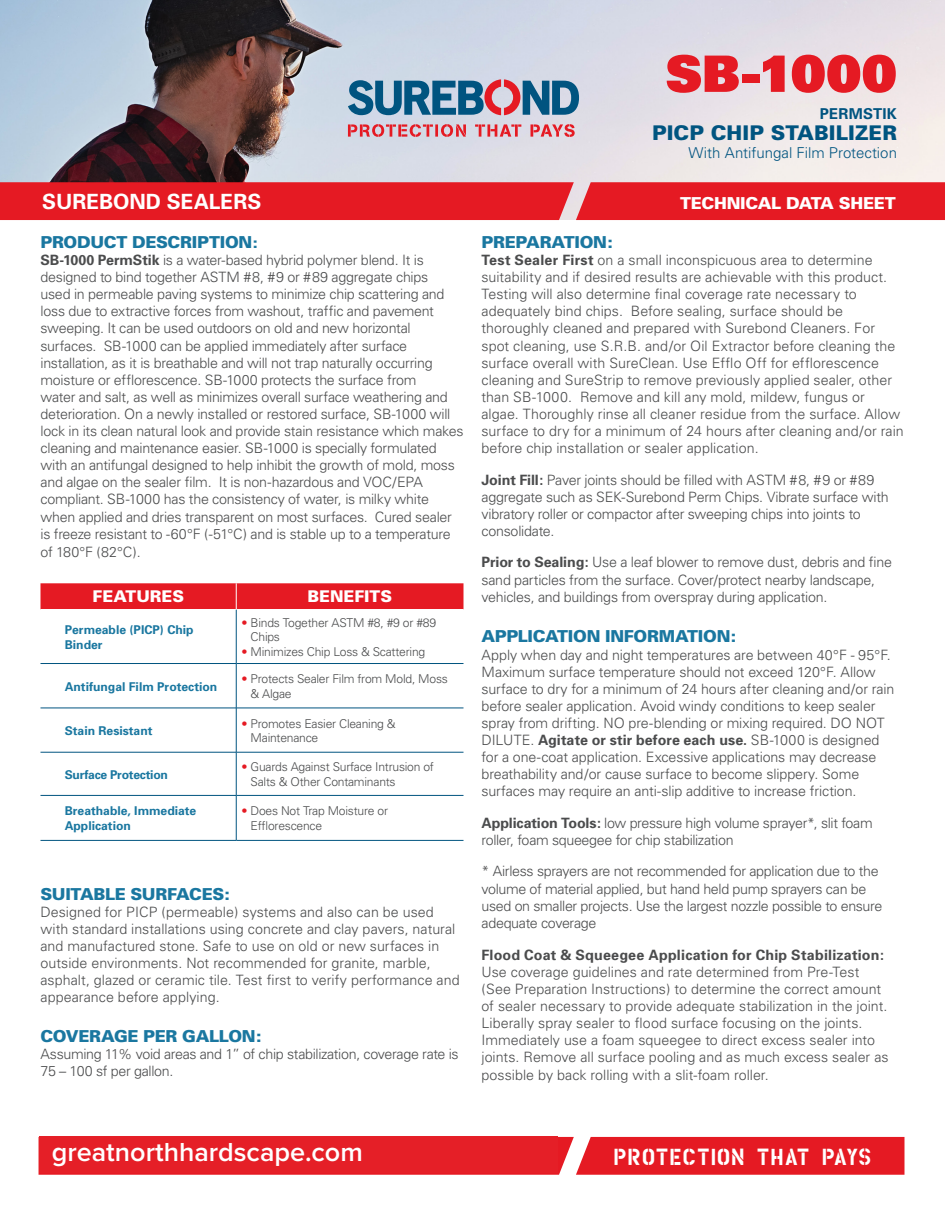
<style>
.page{position:relative;width:945px;height:1215px;background:#fff}
.page>*{position:absolute;margin:0;border:0;box-sizing:border-box;transform-origin:0 0}
.t1{font:900 50.25px "Univers";color:#e51a23}
.t2{font:600 27px "Proxima Nova";color:#fff}
.t3{font:22.5px "Housebroken Clean";color:#fff}
.t4{font:700 21px "Univers";color:#fff}
.t5{font:900 20.25px "Univers";letter-spacing:.005em;color:#005480}
.t6{font:700 18px "Univers";color:#fff}
.t7{font:900 16.5px "Univers";letter-spacing:-.015em;color:#1a77a0}
.t8{font:900 16.5px "Univers";letter-spacing:-.015em;color:#fff}
.t9{font:900 16.2px "Univers";color:#fff}
.t10{font:300 15px "Univers";color:#005480}
.t11{font:700 15px "Univers";letter-spacing:.01em;color:#005480}
.t12{font:300 14.25px/17.1px "Univers";letter-spacing:-.01em;color:#4b4c4d}
.t13{font:700 14.25px "Univers";letter-spacing:.015em;color:#4b4c4d}
.t14{font:300 12.15px/14.5px "Univers";letter-spacing:-.02em;color:#4b4c4d}
.t15{font:700 12.15px/14.5px "Univers";color:#1a77a0}
.t16{font:700 12.15px "Univers";letter-spacing:-.02em;color:#1a77a0}
.s1{font-size:15px}
.s2{font-weight:700}
.s3{color:#e51a23}
.s4{font-weight:300}
</style>
<div class="page">
<img style="left:0;top:0;width:945px;height:182px">
<div style="left:0;top:182px;width:945px;height:38px;background:#e51a23"></div>
<svg style="left:348px;top:79px;width:231px;height:36px;background:#6887a3"></svg>
<svg style="left:348px;top:124px;width:227px;height:13px;background:#dc8e99"></svg>
<svg style="left:39px;top:1137px;width:866px;height:38px;background:#e62830"></svg>
<hr style="left:40px;top:663px;width:196px;height:1px;background:#005480">
<hr style="left:236px;top:663px;width:228px;height:1px;background:#005480">
<hr style="left:40px;top:708px;width:196px;height:1px;background:#005480">
<hr style="left:236px;top:708px;width:228px;height:1px;background:#005480">
<hr style="left:40px;top:752px;width:196px;height:1px;background:#005480">
<hr style="left:236px;top:752px;width:228px;height:1px;background:#005480">
<hr style="left:40px;top:795px;width:196px;height:1px;background:#005480">
<hr style="left:236px;top:795px;width:228px;height:1px;background:#005480">
<hr style="left:40px;top:840px;width:196px;height:1px;background:#005480">
<hr style="left:236px;top:840px;width:228px;height:1px;background:#005480">
<svg style="left:40px;top:583px;width:424px;height:27px;background:#e6262e"></svg>
<hr style="left:236px;top:610px;width:1px;height:54px;background:#005480">
<hr style="left:236px;top:664px;width:1px;height:44px;background:#005480">
<hr style="left:236px;top:708px;width:1px;height:44px;background:#005480">
<hr style="left:236px;top:752px;width:1px;height:43px;background:#005480">
<hr style="left:236px;top:795px;width:1px;height:45px;background:#005480">
<div style="left:39px;top:1137px;width:519px;height:36px;background:#e51f27"></div>
<h1 class="t1" style="left:666px;top:41px;width:233px">SB-1000</h1>
<p class="t11" style="left:820px;top:105px;width:78px">PERMSTIK</p>
<h3 class="t5" style="left:652px;top:120px;width:246px">PICP CHIP STABILIZER</h3>
<p class="t10" style="left:689px;top:144px;width:210px">With Antifungal Film Protection</p>
<h3 class="t4" style="left:42px;top:189px;width:221px">SUREBOND SEALERS</h3>
<p class="t8" style="left:680px;top:193px;width:217px">TECHNICAL DATA SHEET</p>
<p class="t7" style="left:40px;top:232px;width:219px">PRODUCT DESCRIPTION<span class="s1">:</span></p>
<p class="t12" style="left:40px;top:251px;width:424px"><span class="s2">SB-1000 PermStik</span> is a water-based hybrid polymer blend. It is designed to bind together ASTM #8, #9 or #89 aggregate chips<br>used in permeable paving systems to minimize chip scattering and loss due to extractive forces from washout, traffic and pavement sweeping. It can be used outdoors on old and new horizontal surfaces. SB-1000 can be applied immediately after surface installation, as it is breathable and will not trap naturally occurring moisture or efflorescence. SB-1000 protects the surface from<br>water and salt, as well as minimizes overall surface weathering and deterioration. On a newly installed or restored surface, SB-1000 will lock in its clean natural look and provide stain resistance which makes cleaning and maintenance easier. SB-1000 is specially formulated with an antifungal designed to help inhibit the growth of mold, moss and algae on the sealer film. It is non-hazardous and VOC/EPA compliant. SB-1000 has the consistency of water, is milky white when applied and dries transparent on most surfaces. Cured sealer is freeze resistant to -60°F (-51°C) and is stable up to a temperature of 180°F (82°C).</p>
<p class="t7" style="left:482px;top:232px;width:133px">PREPARATION:</p>
<p class="t12" style="left:482px;top:251px;width:424px"><span class="s2">Test Sealer First</span> on a small inconspicuous area to determine suitability and if desired results are achievable with this product.<br>Testing will also determine final coverage rate necessary to adequately bind chips. Before sealing, surface should be thoroughly cleaned and prepared with Surebond Cleaners. For spot cleaning, use S.R.B. and/or Oil Extractor before cleaning the surface overall with SureClean. Use Efflo Off for efflorescence cleaning and SureStrip to remove previously applied sealer, other than SB-1000. Remove and kill any mold, mildew, fungus or algae. Thoroughly rinse all cleaner residue from the surface. Allow surface to dry for a minimum of 24 hours after cleaning and/or rain before chip installation or sealer application.</p>
<p class="t12" style="left:482px;top:471px;width:409px"><span class="s2">Joint Fill:</span> Paver joints should be filled with ASTM #8, #9 or #89 aggregate such as SEK-Surebond Perm Chips. Vibrate surface with vibratory roller or compactor after sweeping chips into joints to consolidate.</p>
<p class="t12" style="left:482px;top:554px;width:412px"><span class="s2">Prior to Sealing:</span> Use a leaf blower to remove dust, debris and fine sand particles from the surface. Cover/protect nearby landscape, vehicles, and buildings from overspray during application.</p>
<p class="t7" style="left:482px;top:626px;width:256px">APPLICATION INFORMATION:</p>
<p class="t12" style="left:482px;top:646px;width:414px">Apply when day and night temperatures are between 40°F - 95°F.<br>Maximum surface temperature should not exceed 120°F. Allow surface to dry for a minimum of 24 hours after cleaning and/or rain before sealer application. Avoid windy conditions to keep sealer spray from drifting. NO pre-blending or mixing required. DO NOT DILUTE. <span class="s2">Agitate or stir before each use.</span> SB-1000 is designed for a one-coat application. Excessive applications may decrease breathability and/or cause surface to become slippery. Some surfaces may require an anti-slip additive to increase friction.</p>
<p class="t12" style="left:482px;top:814px;width:393px"><span class="s2">Application Tools:</span> low pressure high volume sprayer*, slit foam roller, foam squeegee for chip stabilization</p>
<p class="t12" style="left:482px;top:863px;width:402px">* Airless sprayers are not recommended for application due to the volume of material applied, but hand held pump sprayers can be used on smaller projects. Use the largest nozzle possible to ensure adequate coverage</p>
<p class="t13" style="left:482px;top:946px;width:404px">Flood Coat &amp; Squeegee Application for Chip Stabilization:</p>
<p class="t12" style="left:482px;top:963px;width:409px">Use coverage guidelines and rate determined from Pre-Test (See Preparation Instructions) to determine the correct amount of sealer necessary to provide adequate stabilization in the joint.<br>Liberally spray sealer to flood surface focusing on the joints.<br>Immediately use a foam squeegee to direct excess sealer into joints. Remove all surface pooling and as much excess sealer as possible by back rolling with a slit-foam roller.</p>
<p class="t9" style="left:93px;top:586px;width:93px">FEATURES</p>
<p class="t9" style="left:308px;top:586px;width:86px">BENEFITS</p>
<p class="t15" style="left:65px;top:622px;width:130px">Permeable (PICP) Chip<br>Binder</p>
<p class="t14" style="left:251px;top:615px;width:187px;text-indent:-9px"><span class="s3">•</span> Binds Together ASTM #8, #9 or #89<br>Chips</p>
<p class="t14" style="left:242px;top:644px;width:185px"><span class="s3">•</span> Minimizes Chip Loss &amp; Scattering</p>
<p class="t15" style="left:65px;top:679px;width:154px">Antifungal Film Protection</p>
<p class="t14" style="left:251px;top:672px;width:199px;text-indent:-9px"><span class="s3">•</span> Protects Sealer Film from Mold, Moss &amp; Algae</p>
<p class="t15" style="left:65px;top:723px;width:89px">Stain Resistant</p>
<p class="t14" style="left:251px;top:716px;width:147px;text-indent:-9px"><span class="s3">•</span> Promotes Easier Cleaning &amp;<br>Maintenance</p>
<p class="t16" style="left:65px;top:767px;width:105px">Surface Protection</p>
<p class="t14" style="left:251px;top:760px;width:185px;text-indent:-9px"><span class="s3">•</span> Guards Against Surface Intrusion of<br>Salts &amp; Other Contaminants</p>
<p class="t15" style="left:65px;top:804px;width:133px">Breathable, Immediate<br>Application</p>
<p class="t14" style="left:251px;top:804px;width:139px;text-indent:-9px"><span class="s3">•</span> Does Not Trap Moisture or<br>Efflorescence</p>
<p class="t7" style="left:40px;top:884px;width:191px">SUITABLE SURFACES:</p>
<p class="t12" style="left:40px;top:903px;width:421px">Designed for PICP (permeable) systems and also can be used with standard installations using concrete and clay pavers, natural and manufactured stone. Safe to use on old or new surfaces in outside environments. Not recommended for granite, marble, asphalt, glazed or ceramic tile. Test first to verify performance and appearance before applying.</p>
<p class="t7" style="left:40px;top:1026px;width:223px">COVERAGE PER GALLON:</p>
<p class="t12" style="left:40px;top:1046px;width:420px">Assuming 11% void areas and 1” of chip stabilization, coverage rate is<br>75 – 100 sf per gallon.</p>
<h2 class="t2" style="left:52px;top:1132px;width:313px">greatnorthhardscape.com</h2>
<p class="t6" style="left:72px;top:1145px;width:252px">800-932-3343 <span class="s4">|</span> SEK.US.COM</p>
<h3 class="t3" style="left:613px;top:1142px;width:260px">PROTECTION THAT PAYS</h3>
</div>
